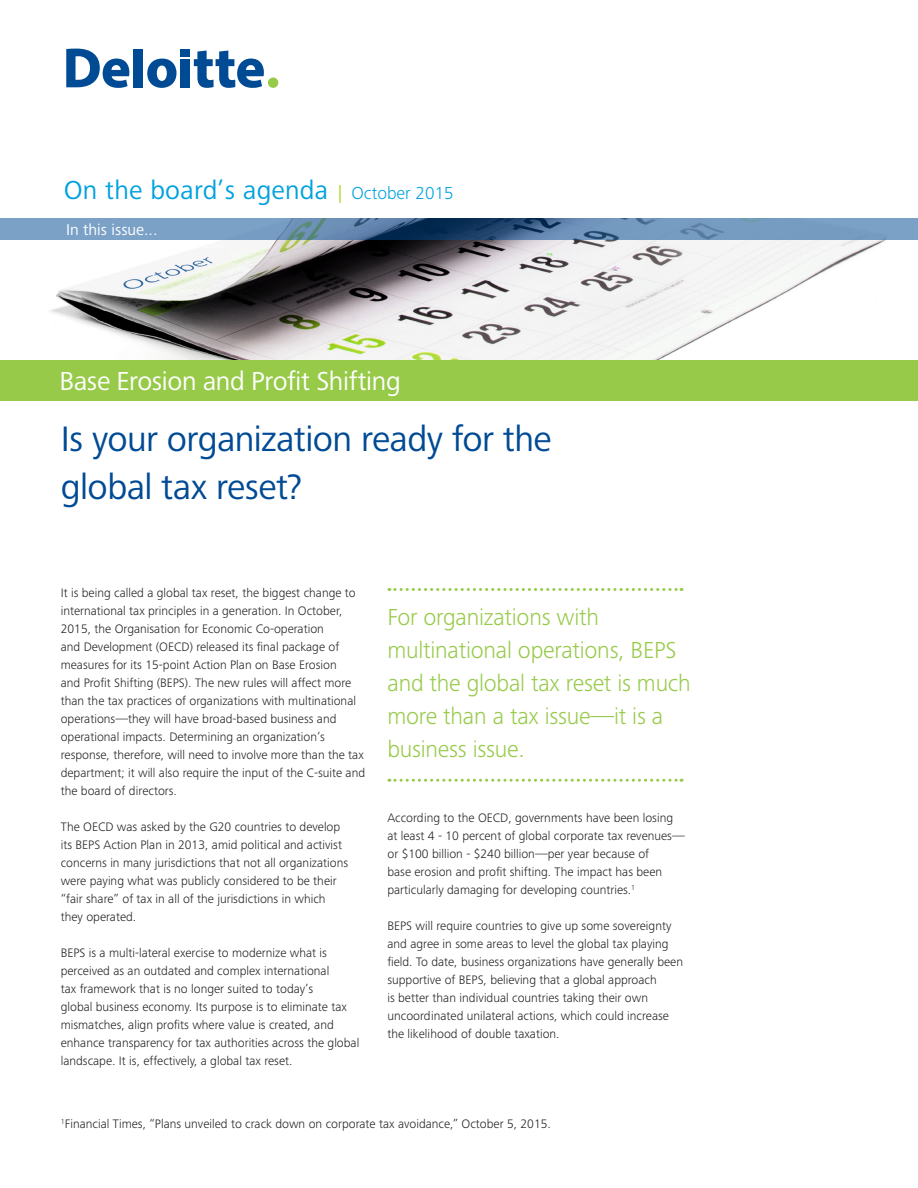
<style>
.page{position:relative;width:918px;height:1188px;background:#fff}
.page>*{position:absolute;margin:0;border:0;box-sizing:border-box;transform-origin:0 0}
.Head_styles_A_Page_h{font:36.6px/48px "Frutiger Next Pro";letter-spacing:-.015em;color:#014a94}
.Body_styles_Body_cop{font:27px "Frutiger Next Pro";letter-spacing:.01em;color:#00a2df}
.Head_styles_A_Page_h-2{font:27px "Frutiger Next Pro";letter-spacing:-.015em;color:#fff}
.GREEN-QUOTE{font:300 24px/33px "Frutiger Next Pro";letter-spacing:-.01em;color:#97ca49}
.Body_styles_Body_cop-2{font:16.2px "Frutiger Next Pro";color:#fff}
.BODY_COPY-NEW{font:300 12.75px/18px "Frutiger Next Pro";color:#231f20}
.s1{font-weight:300;font-size:18px;color:#a2d40a}
.s2{font-weight:300;font-size:18px}
</style>
<div class="page">
<svg style="left:389px;top:588px;width:293px;height:3px"></svg>
<div style="left:134px;top:49px;width:9px;height:38px;background:#014a94"></div>
<svg style="left:147px;top:59px;width:30px;height:29px"></svg>
<div style="left:181px;top:59px;width:9px;height:28px;background:#014a94"></div>
<div style="left:181px;top:49px;width:9px;height:8px;background:#014a94"></div>
<svg style="left:194px;top:51px;width:70px;height:37px"></svg>
<div style="left:268px;top:78px;width:10px;height:10px;background:#97ca49;border-radius:50%"></div>
<svg style="left:66px;top:49px;width:63px;height:39px"></svg>
<svg style="left:389px;top:779px;width:293px;height:3px"></svg>
<img style="left:50px;top:240px;width:836px;height:120px">
<svg style="left:0;top:218px;width:918px;height:22px;background:#6388ae"></svg>
<div style="left:0;top:360px;width:918px;height:41px;background:#97ca49"></div>
<p class="Body_styles_Body_cop" style="left:64px;top:175px;width:392px">On the board’s agenda <span class="s1">|</span> <span class="s2">October 2015</span></p>
<p class="Body_styles_Body_cop-2" style="left:66px;top:220px;width:93px">In this issue...</p>
<p class="Head_styles_A_Page_h-2" style="left:59px;top:366px;width:343px">Base Erosion and Profit Shifting</p>
<p class="Head_styles_A_Page_h" style="left:61px;top:415px;width:492px">Is your organization ready for the global tax reset?</p>
<p class="BODY_COPY-NEW" style="left:61px;top:584px;width:306px">It is being called a global tax reset, the biggest change to international tax principles in a generation. In October, 2015, the Organisation for Economic Co-operation<br>and Development (OECD) released its final package of measures for its 15-point Action Plan on Base Erosion<br>and Profit Shifting (BEPS). The new rules will affect more than the tax practices of organizations with multinational operations—they will have broad-based business and operational impacts. Determining an organization’s response, therefore, will need to involve more than the tax department; it will also require the input of the C-suite and the board of directors.</p>
<p class="BODY_COPY-NEW" style="left:61px;top:818px;width:289px">The OECD was asked by the G20 countries to develop its BEPS Action Plan in 2013, amid political and activist concerns in many jurisdictions that not all organizations were paying what was publicly considered to be their “fair share” of tax in all of the jurisdictions in which they operated.</p>
<p class="BODY_COPY-NEW" style="left:61px;top:944px;width:300px">BEPS is a multi-lateral exercise to modernize what is perceived as an outdated and complex international<br>tax framework that is no longer suited to today’s<br>global business economy. Its purpose is to eliminate tax mismatches, align profits where value is created, and enhance transparency for tax authorities across the global landscape. It is, effectively, a global tax reset.</p>
<p class="GREEN-QUOTE" style="left:387px;top:601px;width:305px">For organizations with multinational operations, BEPS and the global tax reset is much more than a tax issue—it is a business issue.</p>
<p class="BODY_COPY-NEW" style="left:387px;top:809px;width:299px">According to the OECD, governments have been losing at least 4 - 10 percent of global corporate tax revenues— or $100 billion - $240 billion—per year because of<br>base erosion and profit shifting. The impact has been particularly damaging for developing countries.<sup>1</sup></p>
<p class="BODY_COPY-NEW" style="left:387px;top:917px;width:297px">BEPS will require countries to give up some sovereignty and agree in some areas to level the global tax playing field. To date, business organizations have generally been supportive of BEPS, believing that a global approach<br>is better than individual countries taking their own uncoordinated unilateral actions, which could increase the likelihood of double taxation.</p>
<p class="BODY_COPY-NEW" style="left:61px;top:1115px;width:492px"><sup>1</sup>Financial Times, “Plans unveiled to crack down on corporate tax avoidance,” October 5, 2015.</p>
</div>
